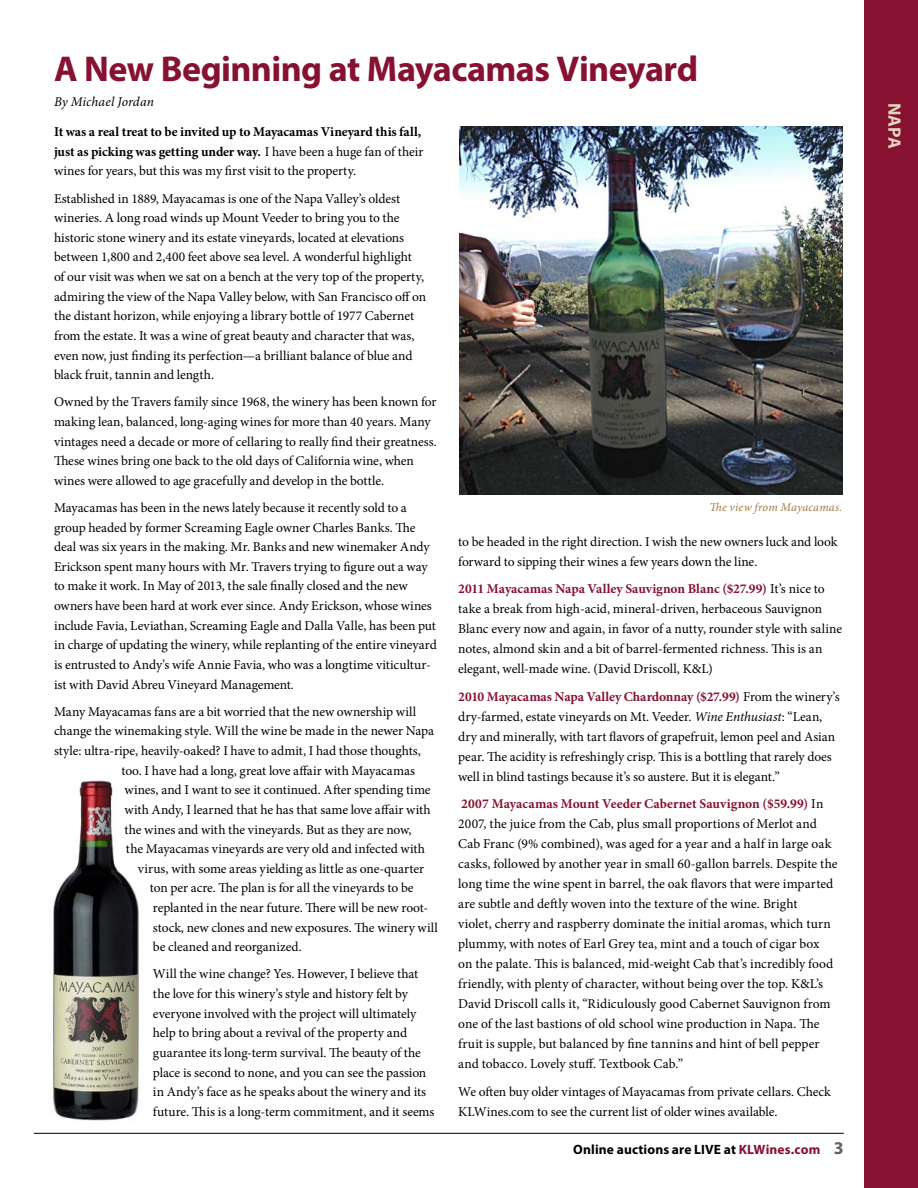
<style>
.page{position:relative;width:918px;height:1188px;background:#fff}
.page>*{position:absolute;margin:0;border:0;box-sizing:border-box;transform-origin:0 0}
.t1{font:700 36px "Myriad Pro";letter-spacing:-.015em;color:#861130}
.t2{font:700 18px "Myriad Pro";color:#e4d2bf}
.t3{font:13.5px/19.6px "Minion Pro";letter-spacing:-.005em;color:#000}
.t4{font:700 13.5px/19.6px "Minion Pro";letter-spacing:-.005em;color:#000}
.t5{font:700 13.5px "Myriad Pro";letter-spacing:.01em;color:#000}
.t6{font:italic 13.5px "Minion Pro";letter-spacing:.01em;color:#000}
.t7{font:italic 12px "Minion Pro";letter-spacing:.015em;color:#a07b46}
.s1{font-weight:400}
.s2{font-weight:700;color:#861130}
.s3{font-style:italic}
.s4{color:#861130}
.s5{font-size:18px;color:#636466}
</style>
<div class="page">
<hr style="left:34px;top:1133px;width:810px;height:1px;background:#000">
<img style="left:53px;top:780px;width:86px;height:341px">
<div style="left:865px;top:0;width:53px;height:1188px;background:#861130"></div>
<img style="left:460px;top:126px;width:382px;height:369px">
<h1 class="t1" style="left:54px;top:45px;width:646px">A New Beginning at Mayacamas Vineyard</h1>
<p class="t6" style="left:54px;top:93px;width:101px">By Michael Jordan</p>
<p class="t4" style="left:54px;top:122px;width:371px">It was a real treat to be invited up to Mayacamas Vineyard this fall, just as picking was getting under way. <span class="s1">I have been a huge fan of their wines for years, but this was my first visit to the property.</span></p>
<p class="t3" style="left:54px;top:188px;width:374px">Established in 1889, Mayacamas is one of the Napa Valley’s oldest wineries. A long road winds up Mount Veeder to bring you to the historic stone winery and its estate vineyards, located at elevations between 1,800 and 2,400 feet above sea level. A wonderful highlight<br>of our visit was when we sat on a bench at the very top of the property, admiring the view of the Napa Valley below, with San Francisco off on the distant horizon, while enjoying a library bottle of 1977 Cabernet from the estate. It was a wine of great beauty and character that was, even now, just finding its perfection—a brilliant balance of blue and black fruit, tannin and length.</p>
<p class="t3" style="left:54px;top:392px;width:384px">Owned by the Travers family since 1968, the winery has been known for making lean, balanced, long-aging wines for more than 40 years. Many vintages need a decade or more of cellaring to really find their greatness.<br>These wines bring one back to the old days of California wine, when wines were allowed to age gracefully and develop in the bottle.</p>
<p class="t3" style="left:54px;top:498px;width:384px">Mayacamas has been in the news lately because it recently sold to a group headed by former Screaming Eagle owner Charles Banks. The deal was six years in the making. Mr. Banks and new winemaker Andy Erickson spent many hours with Mr. Travers trying to figure out a way to make it work. In May of 2013, the sale finally closed and the new owners have been hard at work ever since. Andy Erickson, whose wines include Favia, Leviathan, Screaming Eagle and Dalla Valle, has been put in charge of updating the winery, while replanting of the entire vineyard is entrusted to Andy’s wife Annie Favia, who was a longtime viticultur&shy;ist with David Abreu Vineyard Management.</p>
<p class="t3" style="left:54px;top:702px;width:364px">Many Mayacamas fans are a bit worried that the new ownership will</p>
<p class="t3" style="left:54px;top:721px;width:382px">change the winemaking style. Will the wine be made in the newer Napa</p>
<p class="t3" style="left:54px;top:741px;width:369px">style: ultra-ripe, heavily-oaked? I have to admit, I had those thoughts,</p>
<p class="t3" style="left:122px;top:761px;width:295px">too. I have had a long, great love affair with Mayacamas</p>
<p class="t3" style="left:124px;top:780px;width:308px">wines, and I want to see it continued. After spending time</p>
<p class="t3" style="left:124px;top:800px;width:308px">with Andy, I learned that he has that same love affair with</p>
<p class="t3" style="left:124px;top:819px;width:289px">the wines and with the vineyards. But as they are now,</p>
<p class="t3" style="left:126px;top:839px;width:301px">the Mayacamas vineyards are very old and infected with</p>
<p class="t3" style="left:138px;top:859px;width:288px">virus, with some areas yielding as little as one-quarter</p>
<p class="t3" style="left:150px;top:878px;width:265px">ton per acre. The plan is for all the vineyards to be</p>
<p class="t3" style="left:153px;top:898px;width:277px">replanted in the near future. There will be new root-</p>
<p class="t3" style="left:153px;top:918px;width:286px">stock, new clones and new exposures. The winery will</p>
<p class="t3" style="left:153px;top:937px;width:150px">be cleaned and reorganized.</p>
<p class="t3" style="left:153px;top:964px;width:283px">Will the wine change? Yes. However, I believe that the love for this winery’s style and history felt by everyone involved with the project will ultimately help to bring about a revival of the property and guarantee its long-term survival. The beauty of the place is second to none, and you can see the passion in Andy’s face as he speaks about the winery and its future. This is a long-term commitment, and it seems</p>
<p class="t7" style="left:709px;top:499px;width:134px">The view from Mayacamas.</p>
<p class="t3" style="left:458px;top:532px;width:381px">to be headed in the right direction. I wish the new owners luck and look forward to sipping their wines a few years down the line.</p>
<p class="t3" style="left:458px;top:579px;width:385px"><span class="s2">2011 Mayacamas Napa Valley Sauvignon Blanc ($27.99)</span> It’s nice to take a break from high-acid, mineral-driven, herbaceous Sauvignon Blanc every now and again, in favor of a nutty, rounder style with saline notes, almond skin and a bit of barrel-fermented richness. This is an elegant, well-made wine. (David Driscoll, K&amp;L)</p>
<p class="t3" style="left:458px;top:687px;width:383px"><span class="s2">2010 Mayacamas Napa Valley Chardonnay ($27.99)</span> From the winery’s dry-farmed, estate vineyards on Mt. Veeder. <span class="s3">Wine Enthusiast</span>: “Lean, dry and minerally, with tart flavors of grapefruit, lemon peel and Asian pear. The acidity is refreshingly crisp. This is a bottling that rarely does well in blind tastings because it’s so austere. But it is elegant.”</p>
<p class="t3" style="left:458px;top:794px;width:381px"><span class="s2">2007 Mayacamas Mount Veeder Cabernet Sauvignon ($59.99)</span> In 2007, the juice from the Cab, plus small proportions of Merlot and Cab Franc (9% combined), was aged for a year and a half in large oak casks, followed by another year in small 60-gallon barrels. Despite the long time the wine spent in barrel, the oak flavors that were imparted are subtle and deftly woven into the texture of the wine. Bright<br>violet, cherry and raspberry dominate the initial aromas, which turn plummy, with notes of Earl Grey tea, mint and a touch of cigar box<br>on the palate. This is balanced, mid-weight Cab that’s incredibly food friendly, with plenty of character, without being over the top. K&amp;L’s David Driscoll calls it, “Ridiculously good Cabernet Sauvignon from one of the last bastions of old school wine production in Napa. The fruit is supple, but balanced by fine tannins and hint of bell pepper and tobacco. Lovely stuff. Textbook Cab.”</p>
<p class="t3" style="left:458px;top:1082px;width:374px">We often buy older vintages of Mayacamas from private cellars. Check<br>KLWines.com to see the current list of older wines available.</p>
<p class="t5" style="left:573px;top:1140px;width:272px">Online auctions are LIVE at <span class="s4">KLWines.com</span> <span class="s5">3</span></p>
<h2 class="t2" style="left:906px;top:103px;width:48px;rotate:90deg">NAPA</h2>
</div>
